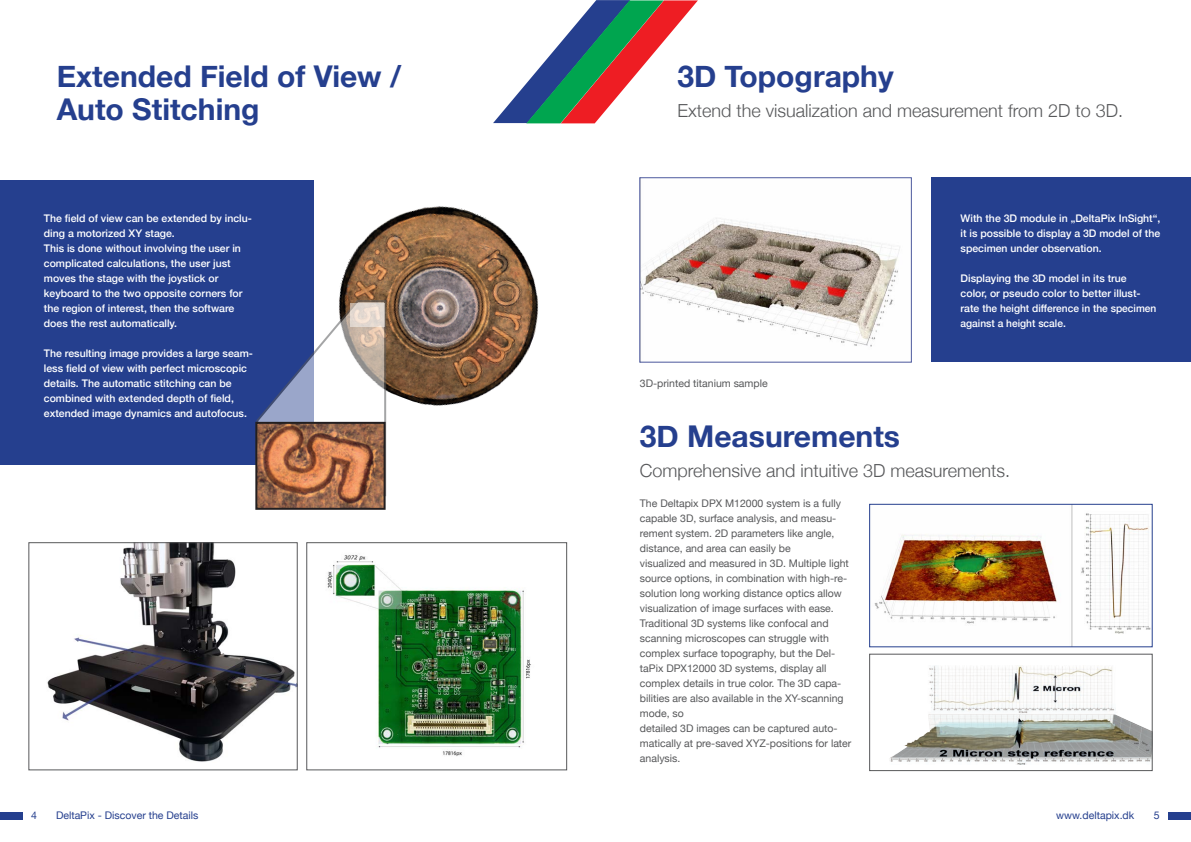
<style>
.page{position:relative;width:1191px;height:842px;background:#fff}
.page>*{position:absolute;margin:0;border:0;box-sizing:border-box;transform-origin:0 0}
.Hl{font:700 30px/33px "Helvetica Neue";color:#253f8e}
.Sl{font:300 18px "Helvetica Neue";color:#57585a}
.Copy_neg{font:500 10.5px/15px "Helvetica Neue";color:#fff}
.Copy{font:10.5px/15px "Helvetica Neue";color:#57585a}
.t1{font:10.5px "Helvetica Neue";color:#253f8e}
</style>
<div class="page">
<div style="left:0;top:812px;width:23px;height:7px;background:#253f8e"></div>
<div style="left:1168px;top:812px;width:23px;height:7px;background:#253f8e"></div>
<img style="left:641px;top:218px;width:259px;height:129px">
<img style="left:47px;top:545px;width:248px;height:217px">
<img style="left:313px;top:180px;width:226px;height:226px">
<div style="left:0;top:180px;width:313px;height:284px;background:#253f8e"></div>
<div style="left:932px;top:177px;width:259px;height:185px;background:#253f8e"></div>
<img style="left:889px;top:665px;width:261px;height:99px">
<div style="left:869px;top:654px;width:283px;height:117px;border:1px solid #57585a"></div>
<img style="left:874px;top:506px;width:276px;height:139px">
<div style="left:869px;top:504px;width:283px;height:143px;border:1px solid #253f8e"></div>
<svg style="left:255px;top:299px;width:132px;height:198px"></svg>
<img style="left:258px;top:425px;width:124px;height:82px">
<div style="left:255px;top:422px;width:130px;height:88px;border:2px solid #231f20"></div>
<svg style="left:350px;top:303px;width:35px;height:24px"></svg>
<img style="left:327px;top:555px;width:204px;height:201px">
<svg style="left:493px;top:0;width:205px;height:123px"></svg>
<p class="Hl" style="left:57px;top:60px;width:346px">Extended Field of View /<br>Auto Stitching</p>
<p class="Hl" style="left:677px;top:60px;width:218px">3D Topography</p>
<p class="Sl" style="left:677px;top:96px;width:447px">Extend the visualization and measurement from 2D to 3D.</p>
<p class="Copy_neg" style="left:44px;top:210px;width:209px">The field of view can be extended by inclu&shy;ding a motorized XY stage.</p>
<p class="Copy_neg" style="left:44px;top:240px;width:199px">This is done without involving the user in complicated calculations, the user just moves the stage with the joystick or</p>
<p class="Copy_neg" style="left:44px;top:285px;width:200px">keyboard to the two opposite corners for the region of interest, then the software does the rest automatically.</p>
<p class="Copy_neg" style="left:44px;top:345px;width:210px">The resulting image provides a large seam&shy;less field of view with perfect microscopic details. The automatic stitching can be combined with extended depth of field, extended image dynamics and autofocus.</p>
<p class="Copy" style="left:640px;top:376px;width:129px">3D-printed titanium sample</p>
<p class="Copy_neg" style="left:960px;top:210px;width:201px;text-align:justify">With the 3D module in „DeltaPix InSight“, it is possible to display a 3D model of the specimen under observation.</p>
<p class="Copy_neg" style="left:960px;top:270px;width:168px">Displaying the 3D model in its true</p>
<p class="Copy_neg" style="left:960px;top:285px;width:197px">color, or pseudo color to better illust&shy;rate the height difference in the specimen against a height scale.</p>
<p class="Hl" style="left:640px;top:420px;width:262px">3D Measurements</p>
<p class="Sl" style="left:640px;top:456px;width:372px">Comprehensive and intuitive 3D measurements.</p>
<p class="Copy" style="left:640px;top:496px;width:202px">The Deltapix DPX M12000 system is a fully capable 3D, surface analysis, and measu&shy;rement system. 2D parameters like angle, distance, and area can easily be</p>
<p class="Copy" style="left:640px;top:556px;width:210px">visualized and measured in 3D. Multiple light source options, in combination with high-re&shy;solution long working distance optics allow visualization of image surfaces with ease.<br>Traditional 3D systems like confocal and scanning microscopes can struggle with</p>
<p class="Copy" style="left:640px;top:646px;width:205px">complex surface topography, but the Del&shy;taPix DPX12000 3D systems, display all complex details in true color. The 3D capa&shy;bilities are also available in the XY-scanning mode, so</p>
<p class="Copy" style="left:640px;top:721px;width:213px">detailed 3D images can be captured auto&shy;matically at pre-saved XYZ-positions for later analysis.</p>
<p class="t1" style="left:31px;top:808px;width:7px">4</p>
<p class="t1" style="left:56px;top:808px;width:144px">DeltaPix - Discover the Details</p>
<p class="t1" style="left:1056px;top:808px;width:79px">www.deltapix.dk</p>
<p class="t1" style="left:1154px;top:808px;width:7px">5</p>
</div>
